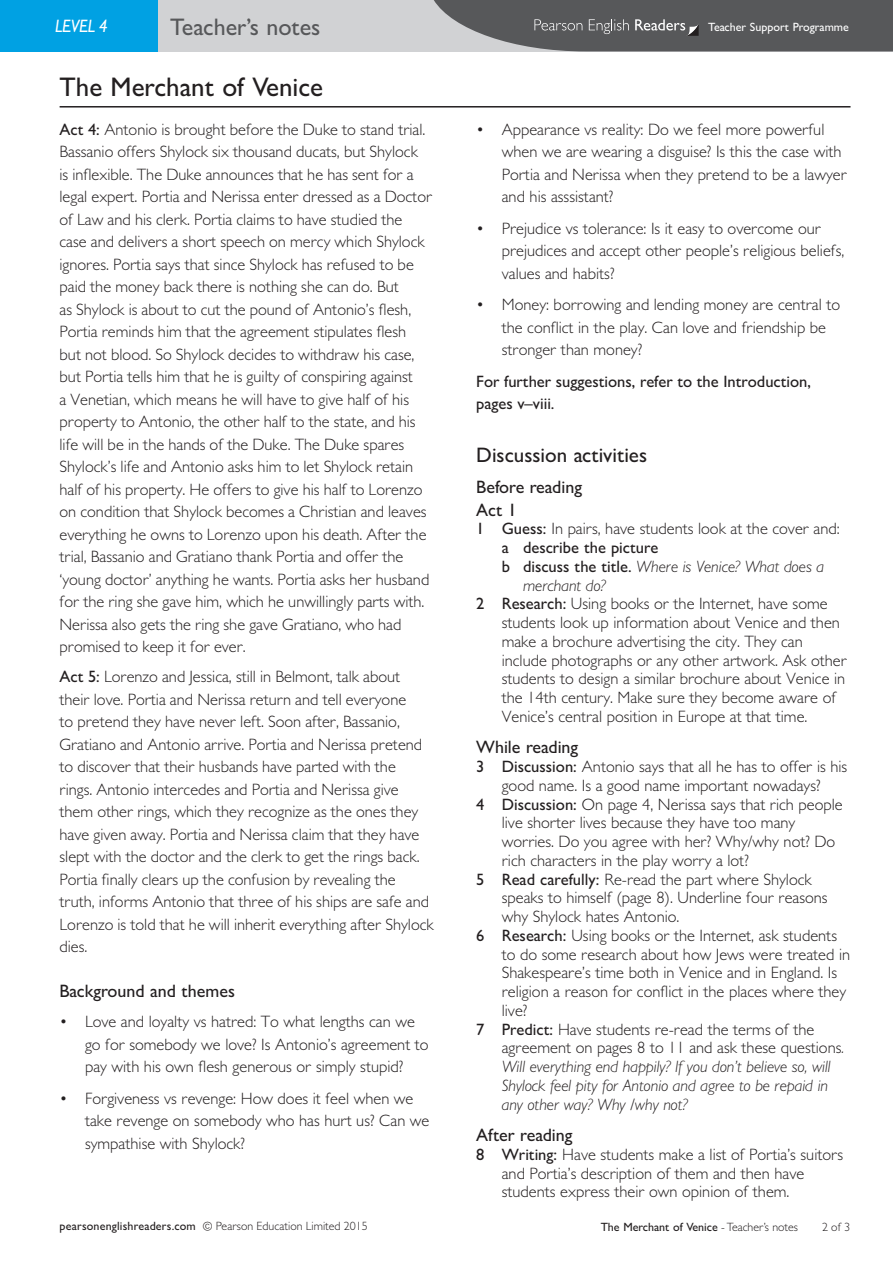
<style>
.page{position:relative;width:893px;height:1263px;background:#fff}
.page>*{position:absolute;margin:0;border:0;box-sizing:border-box;transform-origin:0 0}
.t1{font:500 27px "Gill Sans MT Pro";color:#231f20}
.t2{font:500 24px "Gill Sans MT Pro";color:#57585a}
.t3{font:500 21px "Gill Sans MT Pro";color:#231f20}
.t4{font:500 18px/22.5px "Gill Sans MT Pro";color:#231f20}
.t5{font:italic 500 18px "Gill Sans MT Pro";letter-spacing:-.015em;color:#fff;scale:.95 1}
.t6{font:300 16.5px/22.5px "Gill Sans MT Pro";color:#231f20}
.t7{font:italic 300 16.5px "Gill Sans MT Pro";color:#231f20}
.t8{font:500 16.5px/22.5px "Gill Sans MT Pro";color:#231f20}
.t9{font:300 12px "Gill Sans MT Pro";color:#231f20}
.t10{font:500 12px "Gill Sans MT Pro";color:#231f20}
.t11{font:500 12px "Gill Sans MT Pro";color:#fff}
.s1{font-weight:500}
.s2{font-weight:500;font-style:normal}
.s3{font-style:italic}
.s4{font-weight:300}
</style>
<div class="page">
<hr style="left:60px;top:106px;width:790px;height:2px;background:#231f20">
<div style="left:0;top:0;width:893px;height:51px;background:#d1d2d4"></div>
<div style="left:0;top:0;width:157px;height:51px;background:#00a1e3"></div>
<svg style="left:434px;top:0;width:459px;height:51px;background:#646567"></svg>
<p class="t5" style="left:55px;top:15px;width:57px">LEVEL 4</p>
<h2 class="t2" style="left:170px;top:13px;width:152px">Teacher’s notes</h2>
<p class="t11" style="left:708px;top:20px;width:142px">Teacher Support Programme</p>
<h1 class="t1" style="left:60px;top:71px;width:265px">The Merchant of Venice</h1>
<p class="t6" style="left:60px;top:117px;width:374px"><span class="s1">Act 4:</span> Antonio is brought before the Duke to stand trial.<br>Bassanio offers Shylock six thousand ducats, but Shylock<br>is inflexible. The Duke announces that he has sent for a legal expert. Portia and Nerissa enter dressed as a Doctor of Law and his clerk. Portia claims to have studied the case and delivers a short speech on mercy which Shylock ignores. Portia says that since Shylock has refused to be paid the money back there is nothing she can do. But<br>as Shylock is about to cut the pound of Antonio’s flesh, Portia reminds him that the agreement stipulates flesh<br>but not blood. So Shylock decides to withdraw his case, but Portia tells him that he is guilty of conspiring against<br>a Venetian, which means he will have to give half of his property to Antonio, the other half to the state, and his life will be in the hands of the Duke. The Duke spares Shylock’s life and Antonio asks him to let Shylock retain half of his property. He offers to give his half to Lorenzo on condition that Shylock becomes a Christian and leaves everything he owns to Lorenzo upon his death. After the trial, Bassanio and Gratiano thank Portia and offer the ‘young doctor’ anything he wants. Portia asks her husband for the ring she gave him, which he unwillingly parts with.<br>Nerissa also gets the ring she gave Gratiano, who had promised to keep it for ever.</p>
<p class="t6" style="left:60px;top:665px;width:376px"><span class="s1">Act 5:</span> Lorenzo and Jessica, still in Belmont, talk about their love. Portia and Nerissa return and tell everyone<br>to pretend they have never left. Soon after, Bassanio, Gratiano and Antonio arrive. Portia and Nerissa pretend to discover that their husbands have parted with the<br>rings. Antonio intercedes and Portia and Nerissa give them other rings, which they recognize as the ones they have given away. Portia and Nerissa claim that they have slept with the doctor and the clerk to get the rings back.<br>Portia finally clears up the confusion by revealing the truth, informs Antonio that three of his ships are safe and Lorenzo is told that he will inherit everything after Shylock dies.</p>
<p class="t4" style="left:60px;top:980px;width:177px">Background and themes</p>
<p class="t6" style="left:85px;top:1010px;width:345px;text-indent:-26px">• Love and loyalty vs hatred: To what lengths can we go for somebody we love? Is Antonio’s agreement to pay with his own flesh generous or simply stupid?</p>
<p class="t6" style="left:85px;top:1087px;width:346px;text-indent:-26px">• Forgiveness vs revenge: How does it feel when we take revenge on somebody who has hurt us? Can we sympathise with Shylock?</p>
<p class="t6" style="left:502px;top:118px;width:347px;text-indent:-26px">• Appearance vs reality: Do we feel more powerful when we are wearing a disguise? Is this the case with Portia and Nerissa when they pretend to be a lawyer and his asssistant?</p>
<p class="t6" style="left:502px;top:217px;width:344px;text-indent:-26px">• Prejudice vs tolerance: Is it easy to overcome our prejudices and accept other people’s religious beliefs, values and habits?</p>
<p class="t6" style="left:502px;top:293px;width:340px;text-indent:-26px">• Money: borrowing and lending money are central to the conflict in the play. Can love and friendship be stronger than money?</p>
<p class="t8" style="left:476px;top:370px;width:336px">For further suggestions, refer to the Introduction, pages v–viii.</p>
<p class="t3" style="left:476px;top:442px;width:172px">Discussion activities</p>
<p class="t4" style="left:476px;top:476px;width:107px">Before reading<br>Act 1</p>
<p class="t6" style="left:476px;top:517px;width:365px"><span class="s1">1 Guess:</span> In pairs, have students look at the cover and:</p>
<p class="t8" style="left:502px;top:536px;width:158px">a describe the picture</p>
<p class="t7" style="left:502px;top:556px;width:324px"><span class="s2">b discuss the title.</span> Where is Venice? What does a</p>
<p class="t7" style="left:523px;top:575px;width:84px">merchant do?</p>
<p class="t6" style="left:476px;top:592px;width:353px"><span class="s1">2 Research:</span> Using books or the Internet, have some</p>
<p class="t6" style="left:502px;top:611px;width:340px">students look up information about Venice and then</p>
<p class="t6" style="left:502px;top:630px;width:303px">make a brochure advertising the city. They can</p>
<p class="t6" style="left:502px;top:648px;width:347px">include photographs or any other artwork. Ask other</p>
<p class="t6" style="left:502px;top:667px;width:345px">students to design a similar brochure about Venice in</p>
<p class="t6" style="left:502px;top:686px;width:336px">the 14th century. Make sure they become aware of</p>
<p class="t6" style="left:502px;top:705px;width:307px">Venice’s central position in Europe at that time.</p>
<p class="t4" style="left:476px;top:736px;width:104px">While reading</p>
<p class="t6" style="left:476px;top:755px;width:372px"><span class="s1">3 Discussion:</span> Antonio says that all he has to offer is his</p>
<p class="t6" style="left:502px;top:774px;width:320px">good name. Is a good name important nowadays?</p>
<p class="t6" style="left:476px;top:792px;width:368px"><span class="s1">4 Discussion:</span> On page 4, Nerissa says that rich people</p>
<p class="t6" style="left:502px;top:811px;width:295px">live shorter lives because they have too many</p>
<p class="t6" style="left:502px;top:830px;width:335px">worries. Do you agree with her? Why/why not? Do</p>
<p class="t6" style="left:502px;top:849px;width:249px">rich characters in the play worry a lot?</p>
<p class="t6" style="left:476px;top:867px;width:337px"><span class="s1">5 Read carefully:</span> Re-read the part where Shylock</p>
<p class="t6" style="left:502px;top:886px;width:327px">speaks to himself (page 8). Underline four reasons</p>
<p class="t6" style="left:502px;top:905px;width:179px">why Shylock hates Antonio.</p>
<p class="t6" style="left:476px;top:924px;width:362px"><span class="s1">6 Research:</span> Using books or the Internet, ask students</p>
<p class="t6" style="left:502px;top:942px;width:350px">to do some research about how Jews were treated in</p>
<p class="t6" style="left:502px;top:961px;width:337px">Shakespeare’s time both in Venice and in England. Is</p>
<p class="t6" style="left:502px;top:980px;width:346px">religion a reason for conflict in the places where they</p>
<p class="t6" style="left:502px;top:999px;width:27px">live?</p>
<p class="t6" style="left:476px;top:1017px;width:340px"><span class="s1">7 Predict:</span> Have students re-read the terms of the</p>
<p class="t6" style="left:502px;top:1036px;width:344px">agreement on pages 8 to 11 and ask these questions<span class="s3">.</span></p>
<p class="t7" style="left:502px;top:1057px;width:330px">Will everything end happily? If you don’t believe so, will</p>
<p class="t7" style="left:502px;top:1075px;width:328px">Shylock feel pity for Antonio and agree to be repaid in</p>
<p class="t7" style="left:502px;top:1094px;width:187px">any other way? Why /why not?</p>
<p class="t4" style="left:476px;top:1124px;width:98px">After reading</p>
<p class="t6" style="left:502px;top:1145px;width:343px;line-height:18.8px;text-indent:-26px"><span class="s1">8 Writing:</span> Have students make a list of Portia’s suitors and Portia’s description of them and then have students express their own opinion of them.</p>
<p class="t9" style="left:60px;top:1219px;width:310px"><span class="s1">pearsonenglishreaders.com</span> © Pearson Education Limited 2015</p>
<p class="t10" style="left:601px;top:1219px;width:199px">The Merchant of Venice <span class="s4">- Teacher’s notes</span></p>
<p class="t9" style="left:822px;top:1219px;width:30px">2 of 3</p>
</div>
